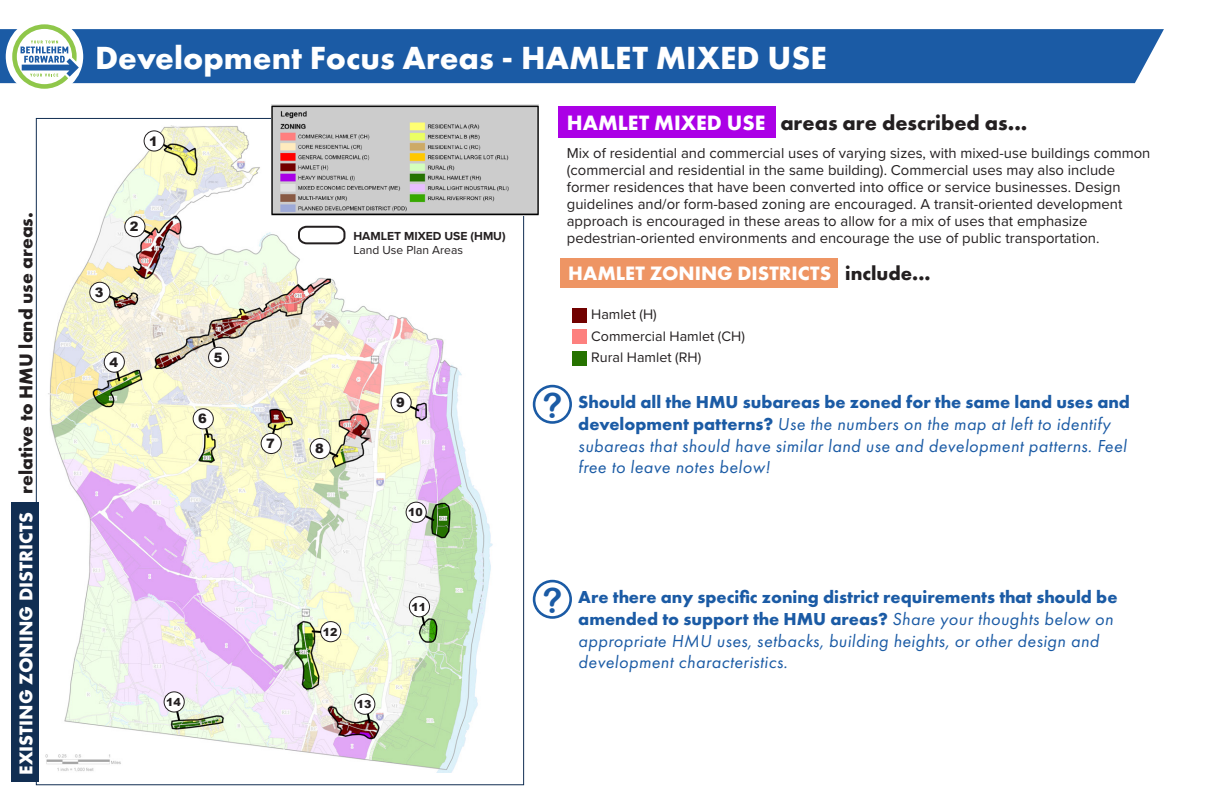
<style>
.page{position:relative;width:1224px;height:792px;background:#fff}
.page>*{position:absolute;margin:0;border:0;box-sizing:border-box;transform-origin:0 0}
.t1{font:34.7px "Arial Rounded MT Bold";color:#1b5ba5}
.t2{font:700 33.2px "Futura PT";color:#fff}
.t3{font:700 21.6px "Futura PT";color:#231f20}
.t4{font:700 20.2px "Futura PT";color:#fff}
.t5{font:700 19.2px "Futura PT";color:#231f20}
.t6{font:italic 18px/21.6px "Futura PT";letter-spacing:.025em;color:#1b5ba5}
.t7{font:14.9px/16.9px "Proxima Nova";color:#231f20}
.t8{font:14.3px "Proxima Nova";color:#231f20}
.t9{font:900 13px "Arial";color:#231f20}
.t10{font:700 12.1px "Proxima Nova";color:#231f20}
.t11{font:12.1px "Proxima Nova";color:#231f20}
.t12{font:900 11px "Arial";color:#231f20}
.s1{color:#fff}
.s2{color:#231f20}
.s3{font-weight:700;font-style:normal}
</style>
<div class="page">
<img style="left:38px;top:125px;width:461px;height:647px">
<div style="left:0;top:29px;width:1164px;height:54px;background:#1b5ba5"></div>
<div style="left:6px;top:18px;width:77px;height:77px;background:#fff;border-radius:50%"></div>
<svg style="left:12px;top:24px;width:67px;height:65px"></svg>
<div style="left:362px;top:222px;width:122px;height:66px;background:#fff"></div>
<img style="left:271px;top:104px;width:268px;height:111px">
<div style="left:533px;top:385px;width:39px;height:39px;border:3px solid #1b5ba5;border-radius:50%"></div>
<div style="left:559px;top:107px;width:217px;height:31px;background:#ab00e6"></div>
<svg style="left:297px;top:225px;width:49px;height:20px"></svg>
<div style="left:533px;top:580px;width:39px;height:39px;border:3px solid #1b5ba5;border-radius:50%"></div>
<div style="left:561px;top:258px;width:277px;height:29px;background:#ee9564"></div>
<div style="left:572px;top:308px;width:15px;height:15px;background:#710100"></div>
<div style="left:572px;top:329px;width:15px;height:15px;background:#fd807e"></div>
<div style="left:572px;top:351px;width:15px;height:14px;background:#267300"></div>
<div style="left:11px;top:503px;width:28px;height:279px;background:#112e52"></div>
<div style="left:144px;top:131px;width:20px;height:20px;background:#fff;border-radius:50%"></div>
<div style="left:144px;top:130px;width:21px;height:22px;border:1px solid #231f20;border-radius:50%"></div>
<svg style="left:161px;top:142px;width:14px;height:10px"></svg>
<div style="left:125px;top:217px;width:20px;height:20px;background:#fff;border-radius:50%"></div>
<div style="left:124px;top:216px;width:21px;height:21px;border:1px solid #231f20;border-radius:50%"></div>
<svg style="left:142px;top:228px;width:13px;height:9px"></svg>
<div style="left:90px;top:282px;width:20px;height:20px;background:#fff;border-radius:50%"></div>
<div style="left:89px;top:282px;width:21px;height:21px;border:1px solid #231f20;border-radius:50%"></div>
<svg style="left:107px;top:294px;width:13px;height:9px"></svg>
<div style="left:104px;top:352px;width:20px;height:20px;background:#fff;border-radius:50%"></div>
<div style="left:104px;top:352px;width:21px;height:21px;border:1px solid #231f20;border-radius:50%"></div>
<svg style="left:115px;top:370px;width:7px;height:13px"></svg>
<div style="left:209px;top:347px;width:20px;height:20px;background:#fff;border-radius:50%"></div>
<div style="left:208px;top:347px;width:21px;height:21px;border:1px solid #231f20;border-radius:50%"></div>
<svg style="left:210px;top:336px;width:7px;height:14px"></svg>
<div style="left:193px;top:409px;width:20px;height:20px;background:#fff;border-radius:50%"></div>
<div style="left:193px;top:408px;width:21px;height:21px;border:1px solid #231f20;border-radius:50%"></div>
<svg style="left:204px;top:426px;width:7px;height:14px"></svg>
<div style="left:261px;top:433px;width:20px;height:21px;background:#fff;border-radius:50%"></div>
<div style="left:261px;top:433px;width:21px;height:21px;border:1px solid #231f20;border-radius:50%"></div>
<svg style="left:271px;top:422px;width:7px;height:14px"></svg>
<div style="left:310px;top:438px;width:20px;height:21px;background:#fff;border-radius:50%"></div>
<div style="left:310px;top:438px;width:21px;height:21px;border:1px solid #231f20;border-radius:50%"></div>
<svg style="left:327px;top:450px;width:14px;height:9px"></svg>
<div style="left:391px;top:393px;width:20px;height:20px;background:#fff;border-radius:50%"></div>
<div style="left:391px;top:392px;width:21px;height:21px;border:1px solid #231f20;border-radius:50%"></div>
<svg style="left:408px;top:404px;width:14px;height:9px"></svg>
<div style="left:406px;top:502px;width:20px;height:20px;background:#fff;border-radius:50%"></div>
<div style="left:406px;top:502px;width:21px;height:21px;border:1px solid #231f20;border-radius:50%"></div>
<svg style="left:423px;top:514px;width:14px;height:9px"></svg>
<div style="left:409px;top:597px;width:21px;height:20px;background:#fff;border-radius:50%"></div>
<div style="left:409px;top:596px;width:21px;height:21px;border:1px solid #231f20;border-radius:50%"></div>
<svg style="left:420px;top:614px;width:7px;height:14px"></svg>
<div style="left:321px;top:622px;width:20px;height:20px;background:#fff;border-radius:50%"></div>
<div style="left:320px;top:621px;width:21px;height:21px;border:1px solid #231f20;border-radius:50%"></div>
<svg style="left:310px;top:629px;width:12px;height:5px"></svg>
<div style="left:355px;top:694px;width:20px;height:20px;background:#fff;border-radius:50%"></div>
<div style="left:354px;top:694px;width:21px;height:21px;border:1px solid #231f20;border-radius:50%"></div>
<svg style="left:365px;top:712px;width:7px;height:14px"></svg>
<div style="left:164px;top:692px;width:20px;height:20px;background:#fff;border-radius:50%"></div>
<div style="left:164px;top:691px;width:21px;height:22px;border:1px solid #231f20;border-radius:50%"></div>
<svg style="left:175px;top:709px;width:7px;height:14px"></svg>
<p class="t5" style="left:14px;top:775px;width:564px;rotate:-90deg"><span class="s1">EXISTING ZONING DISTRICTS</span> relative to HMU land use areas.</p>
<p class="t2" style="left:95px;top:36px;width:733px">Development Focus Areas - HAMLET MIXED USE</p>
<p class="t9" style="left:149px;top:132px;width:10px">1</p>
<p class="t9" style="left:95px;top:283px;width:10px">3</p>
<p class="t9" style="left:130px;top:217px;width:10px">2</p>
<p class="t9" style="left:109px;top:353px;width:10px">4</p>
<p class="t9" style="left:214px;top:348px;width:10px">5</p>
<p class="t9" style="left:198px;top:409px;width:10px">6</p>
<p class="t10" style="left:353px;top:227px;width:154px">HAMLET MIXED USE (HMU)</p>
<p class="t11" style="left:353px;top:241px;width:111px">Land Use Plan Areas</p>
<p class="t9" style="left:266px;top:434px;width:10px">7</p>
<p class="t9" style="left:315px;top:439px;width:10px">8</p>
<p class="t12" style="left:323px;top:624px;width:16px">12</p>
<p class="t9" style="left:396px;top:393px;width:10px">9</p>
<p class="t12" style="left:408px;top:504px;width:16px">10</p>
<p class="t12" style="left:412px;top:599px;width:16px">11</p>
<p class="t12" style="left:166px;top:694px;width:16px">14</p>
<p class="t12" style="left:357px;top:696px;width:16px">13</p>
<p class="t3" style="left:567px;top:109px;width:462px"><span class="s1">HAMLET MIXED USE</span> areas are described as...</p>
<p class="t7" style="left:567px;top:144px;width:585px">Mix of residential and commercial uses of varying sizes, with mixed-use buildings common (commercial and residential in the same building). Commercial uses may also include former residences that have been converted into office or service businesses. Design guidelines and/or form-based zoning are encouraged. A transit-oriented development approach is encouraged in these areas to allow for a mix of uses that emphasize pedestrian-oriented environments and encourage the use of public transportation.</p>
<p class="t4" style="left:568px;top:260px;width:364px">HAMLET ZONING DISTRICTS <span class="s2">include...</span></p>
<p class="t8" style="left:591px;top:304px;width:67px">Hamlet (H)</p>
<p class="t8" style="left:591px;top:325px;width:155px">Commercial Hamlet (CH)</p>
<p class="t8" style="left:591px;top:347px;width:112px">Rural Hamlet (RH)</p>
<p class="t1" style="left:542px;top:385px;width:21px">?</p>
<p class="t6" style="left:578px;top:391px;width:553px"><span class="s3">Should all the HMU subareas be zoned for the same land uses and development patterns?</span> Use the numbers on the map at left to identify subareas that should have similar land use and development patterns. Feel free to leave notes below!</p>
<p class="t1" style="left:542px;top:580px;width:21px">?</p>
<p class="t6" style="left:578px;top:586px;width:541px"><span class="s3">Are there any specific zoning district requirements that should be amended to support the HMU areas?</span> Share your thoughts below on appropriate HMU uses, setbacks, building heights, or other design and development characteristics.</p>
</div>
